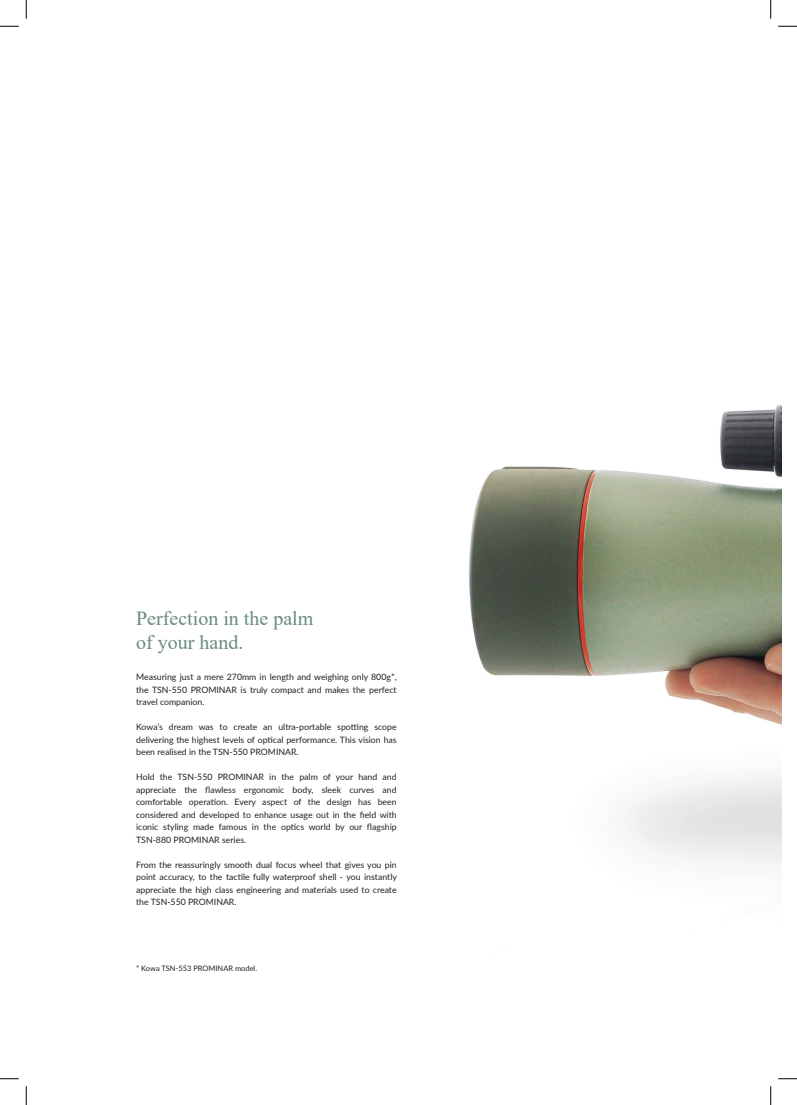
<style>
.page{position:relative;width:797px;height:1105px;background:#fff}
.page>*{position:absolute;margin:0;border:0;box-sizing:border-box;transform-origin:0 0}
.t1{font:20px/24px "Times New Roman";color:#688b84}
.t2{font:8.75px/12.5px "Lato";color:#231f20;text-align:justify}
.t3{font:7.5px "Lato";color:#231f20}
</style>
<div class="page">
<img style="left:16px;top:16px;width:765px;height:1073px">
<svg style="left:0;top:25px;width:19px;height:2px"></svg>
<svg style="left:778px;top:25px;width:19px;height:2px"></svg>
<svg style="left:0;top:1078px;width:19px;height:1px"></svg>
<svg style="left:778px;top:1078px;width:19px;height:1px"></svg>
<svg style="left:25px;top:0;width:2px;height:19px"></svg>
<svg style="left:25px;top:1086px;width:2px;height:19px"></svg>
<svg style="left:770px;top:0;width:1px;height:19px"></svg>
<svg style="left:770px;top:1086px;width:1px;height:19px"></svg>
<h1 class="t1" style="left:136px;top:605px;width:179px">Perfection in the palm of your hand.</h1>
<p class="t2" style="left:136px;top:671px;width:262px">Measuring just a mere 270mm in length and weighing only 800g*, the TSN-550 PROMINAR is truly compact and makes the perfect travel companion.</p>
<p class="t2" style="left:136px;top:721px;width:262px">Kowa’s dream was to create an ultra-portable spotting scope delivering the highest levels of optical performance. This vision has been realised in the TSN-550 PROMINAR.</p>
<p class="t2" style="left:136px;top:771px;width:262px">Hold the TSN-550 PROMINAR in the palm of your hand and appreciate the flawless ergonomic body, sleek curves and comfortable operation. Every aspect of the design has been considered and developed to enhance usage out in the field with iconic styling made famous in the optics world by our flagship TSN-880 PROMINAR series.</p>
<p class="t2" style="left:136px;top:858px;width:262px">From the reassuringly smooth dual focus wheel that gives you pin point accuracy, to the tactile fully waterproof shell - you instantly appreciate the high class engineering and materials used to create the TSN-550 PROMINAR.</p>
<p class="t3" style="left:136px;top:962px;width:122px">* Kowa TSN-553 PROMINAR model.</p>
</div>
